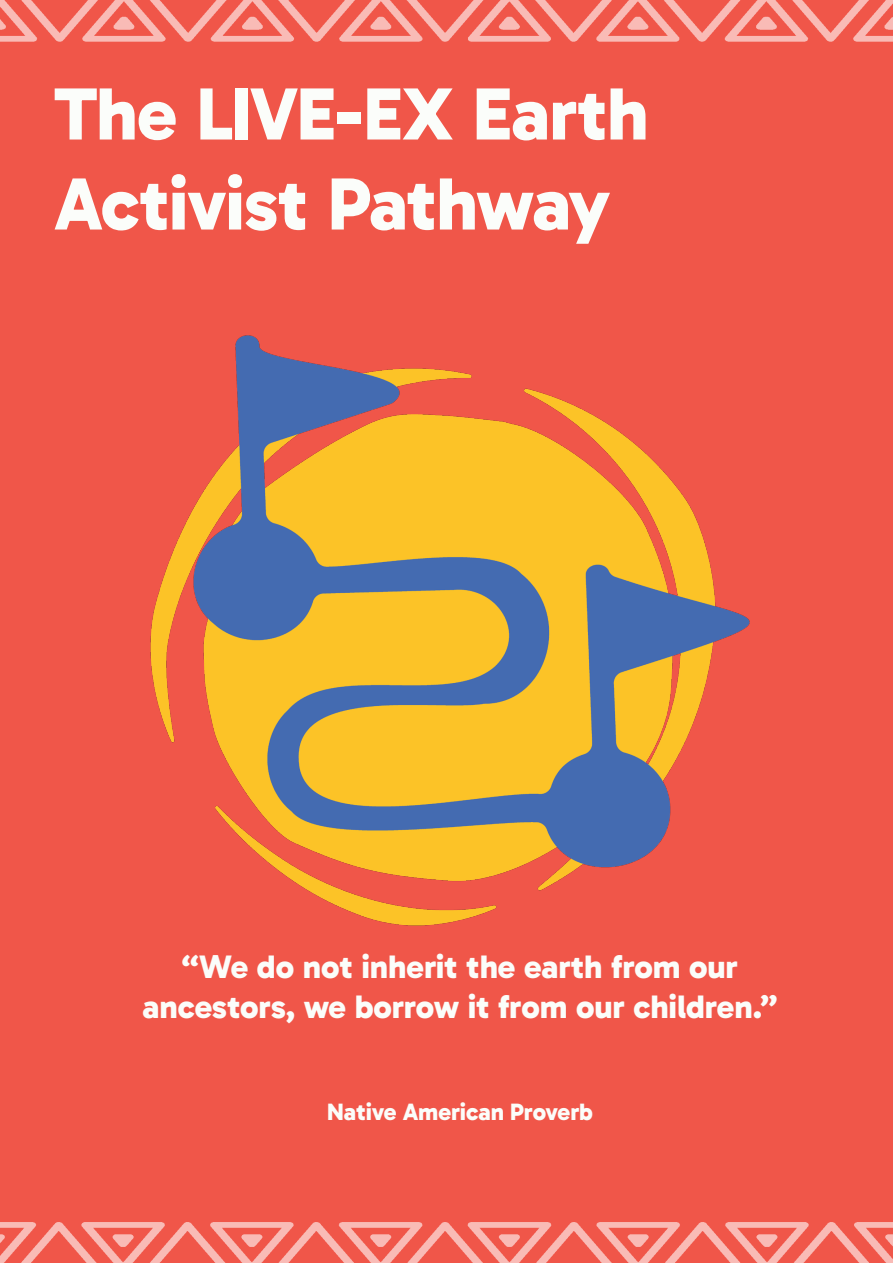
<style>
.page{position:relative;width:893px;height:1263px;background:#f05649}
.page>*{position:absolute;margin:0;border:0;box-sizing:border-box;transform-origin:0 0}
.chapter_number_Style{font:800 75px/90px "Gabarito";letter-spacing:-.015em;color:#fbfdfa}
.section_page_subtitl{font:800 33px/39.6px "Gabarito";letter-spacing:-.005em;color:#fbfdfa;text-align:center}
.table_header{font:800 24px "Gabarito";letter-spacing:-.005em;color:#fbfdfa}
</style>
<div class="page">
<img style="left:123px;top:322px;width:647px;height:619px">
<p class="chapter_number_Style" style="left:54px;top:68px;width:596px">The LIVE-EX Earth<br>Activist Pathway</p>
<p class="section_page_subtitl" style="left:143px;top:947px;width:636px">“We do not inherit the earth from our ancestors, we borrow it from our children.”</p>
<p class="table_header" style="left:327px;top:1096px;width:267px">Native American Proverb</p>
</div>
